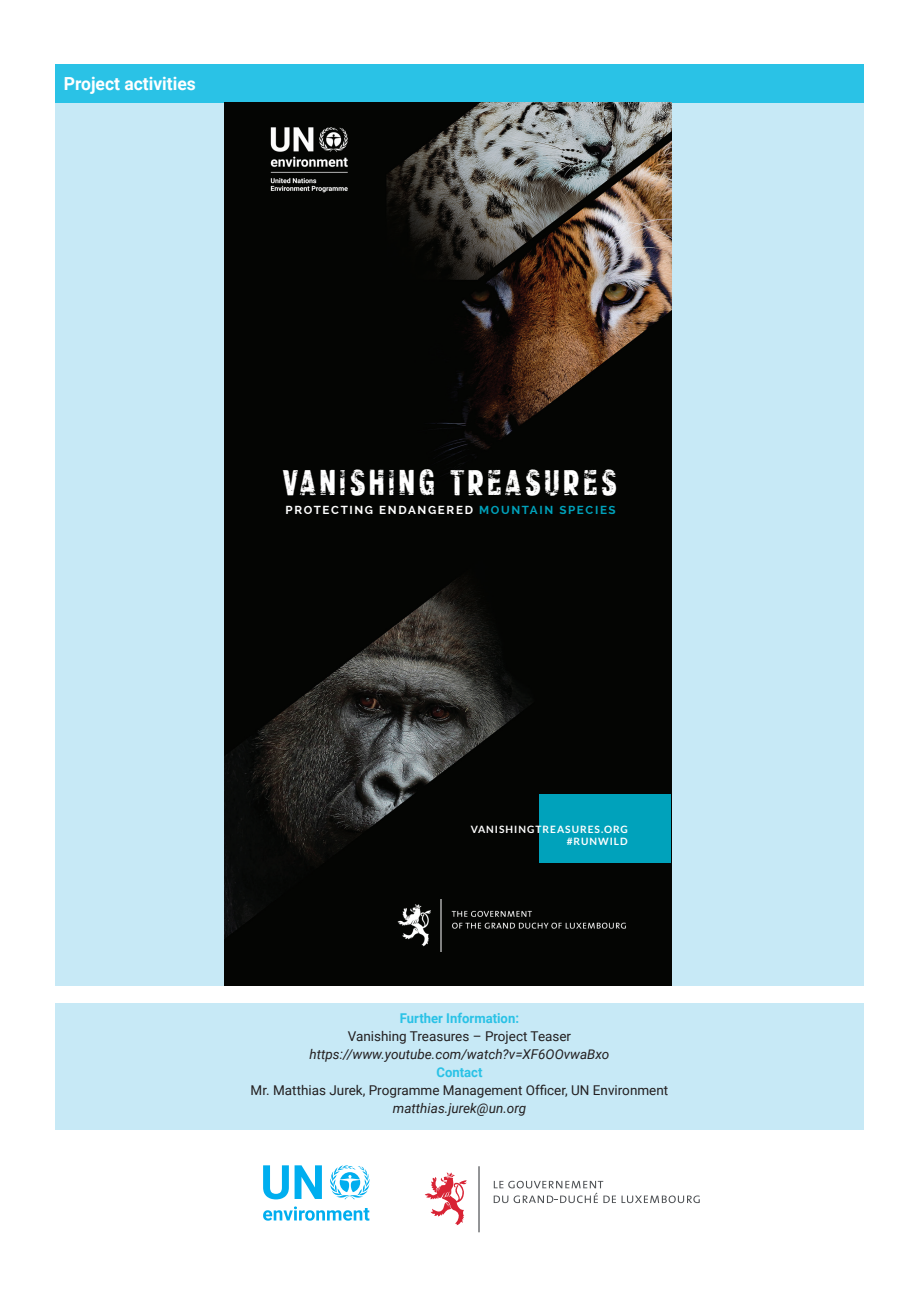
<style>
.page{position:relative;width:919px;height:1289px;background:#fff}
.page>*{position:absolute;margin:0;border:0;box-sizing:border-box;transform-origin:0 0}
.t1{font:34.5px "CF Xerography";letter-spacing:.12em;color:#fff}
.Subhead{font:700 18px "Roboto";color:#fff}
.Contact{font:13.5px/18px "Roboto";color:#231f20;text-align:center}
.Contact-2{font:italic 13.5px "Roboto";color:#231f20}
.Body_box{font:700 13.5px "Roboto";color:#2ac2e6}
.t2{font:700 11.7px "Raleway";letter-spacing:.14em;color:#fff}
.t3{font:700 10.2px/11.9px "Lato";letter-spacing:.1em;color:#fff;text-align:right}
.s1{color:#00a2bb}
.s2{font-style:italic}
</style>
<div class="page">
<div style="left:55px;top:103px;width:808px;height:882px;background:#c7e9f6"></div>
<div style="left:55px;top:64px;width:808px;height:39px;background:#2ac2e6"></div>
<div style="left:55px;top:1003px;width:808px;height:126px;background:#c7e9f6"></div>
<svg style="left:330px;top:1165px;width:40px;height:34px"></svg>
<svg style="left:263px;top:1165px;width:59px;height:34px"></svg>
<svg style="left:263px;top:1206px;width:106px;height:14px"></svg>
<hr style="left:478px;top:1166px;width:1px;height:66px;background:#4f5255">
<svg style="left:425px;top:1172px;width:42px;height:53px"></svg>
<svg style="left:493px;top:1180px;width:206px;height:23px"></svg>
<img style="left:224px;top:103px;width:447px;height:882px">
<img style="left:394px;top:899px;width:235px;height:52px">
<img style="left:264px;top:116px;width:96px;height:83px">
<div style="left:539px;top:794px;width:132px;height:68px;background:#00a2bb"></div>
<p class="Subhead" style="left:64px;top:71px;width:133px">Project activities</p>
<p class="t1" style="left:282px;top:461px;width:335px">VANISHING TREASURES</p>
<p class="t2" style="left:285px;top:503px;width:331px">PROTECTING ENDANGERED <span class="s1">MOUNTAIN SPECIES</span></p>
<p class="t3" style="left:470px;top:823px;width:159px">VANISHINGTREASURES.ORG #RUNWILD</p>
<p class="Body_box" style="left:400px;top:1008px;width:121px">Further Information:</p>
<p class="Contact" style="left:348px;top:1026px;width:225px">Vanishing Treasures – Project Teaser</p>
<p class="Contact-2" style="left:309px;top:1044px;width:301px">https://www.youtube.com/watch?v=XF6OOvwaBxo</p>
<p class="Body_box" style="left:436px;top:1062px;width:47px">Contact</p>
<p class="Contact" style="left:250px;top:1080px;width:419px">Mr. Matthias Jurek, Programme Management Officer, UN Environment <span class="s2">matthias.jurek@un.org</span></p>
</div>
